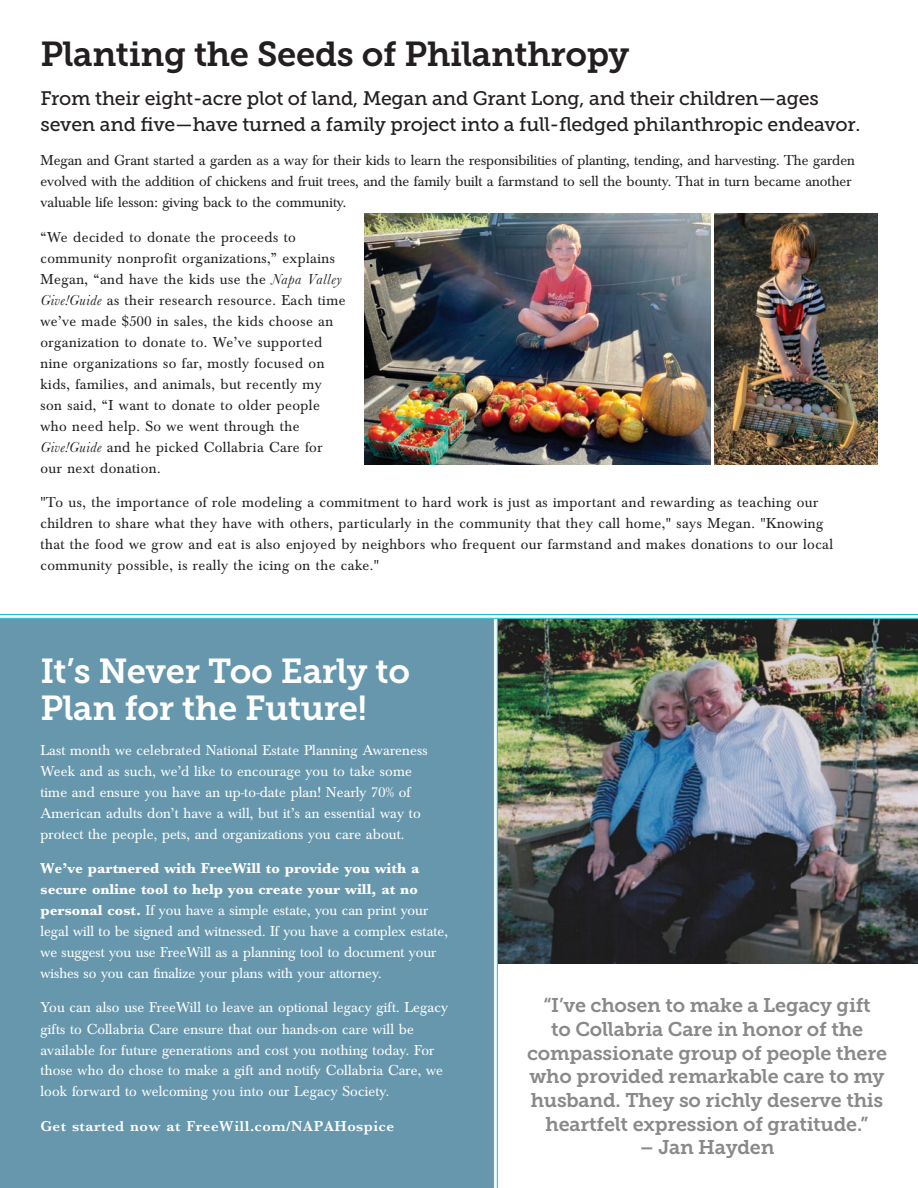
<style>
.page{position:relative;width:918px;height:1188px;background:#fff}
.page>*{position:absolute;margin:0;border:0;box-sizing:border-box;transform-origin:0 0}
.t1{font:34.5px/37.5px "Museo Slab 700";letter-spacing:-.01em;color:#fff}
.t2{font:34.5px "Museo Slab 700";letter-spacing:-.01em;color:#231f20}
.t3{font:19.8px/23.7px "Museo Slab 700";letter-spacing:-.01em;color:#89898b;text-align:center}
.t4{font:19.5px/25.5px "Museo Slab 500";letter-spacing:-.01em;color:#231f20}
.t5{font:15px/21px "Baskerville";letter-spacing:.03em;color:#231f20}
.t6{font:15px/21px "Baskerville";letter-spacing:.01em;color:#fff}
.t7{font:15px/21px "Baskerville";color:#231f20}
.t8{font:700 15px/21px "M Baskerville";color:#fff}
.t9{font:600 15px "M Baskerville";letter-spacing:.03em;color:#fff}
.s1{font-family:"M Baskerville";font-style:italic}
.s2{font-family:"M Baskerville";font-weight:700}
</style>
<div class="page">
<div style="left:0;top:615px;width:495px;height:573px;background:#6697ad"></div>
<img style="left:365px;top:213px;width:345px;height:252px">
<img style="left:715px;top:213px;width:162px;height:252px">
<img style="left:498px;top:619px;width:420px;height:344px">
<svg style="left:494px;top:619px;width:3px;height:569px"></svg>
<hr style="left:497px;top:619px;width:1px;height:569px;background:#14bdd4">
<hr style="left:493px;top:619px;width:1px;height:569px;background:#14bdd4">
<svg style="left:0;top:615px;width:918px;height:3px"></svg>
<hr style="left:0;top:618px;width:918px;height:1px;background:#14bdd4">
<hr style="left:0;top:614px;width:918px;height:1px;background:#14bdd4">
<h1 class="t2" style="left:40px;top:35px;width:591px">Planting the Seeds of Philanthropy</h1>
<h3 class="t4" style="left:40px;top:86px;width:822px">From their eight-acre plot of land, Megan and Grant Long, and their children—ages seven and five—have turned a family project into a full-fledged philanthropic endeavor.</h3>
<p class="t7" style="left:40px;top:150px;width:816px">Megan and Grant started a garden as a way for their kids to learn the responsibilities of planting, tending, and harvesting. The garden evolved with the addition of chickens and fruit trees, and the family built a farmstand to sell the bounty. That in turn became another valuable life lesson: giving back to the community.</p>
<p class="t5" style="left:40px;top:227px;width:307px">“We decided to donate the proceeds to community nonprofit organizations,” explains Megan, “and have the kids use the <span class="s1">Napa Valley Give!Guide</span> as their research resource. Each time we’ve made $500 in sales, the kids choose an organization to donate to. We’ve supported nine organizations so far, mostly focused on kids, families, and animals, but recently my son said, “I want to donate to older people who need help. So we went through the <span class="s1">Give!Guide</span> and he picked Collabria Care for our next donation.</p>
<p class="t5" style="left:40px;top:492px;width:794px">"To us, the importance of role modeling a commitment to hard work is just as important and rewarding as teaching our children to share what they have with others, particularly in the community that they call home," says Megan. "Knowing that the food we grow and eat is also enjoyed by neighbors who frequent our farmstand and makes donations to our local community possible, is really the icing on the cake."</p>
<h1 class="t1" style="left:40px;top:652px;width:371px">It’s Never Too Early to<br>Plan for the Future!</h1>
<p class="t6" style="left:40px;top:740px;width:389px">Last month we celebrated National Estate Planning Awareness Week and as such, we’d like to encourage you to take some time and ensure you have an up-to-date plan! Nearly 70% of American adults don’t have a will, but it’s an essential way to protect the people, pets, and organizations you care about.</p>
<p class="t8" style="left:40px;top:858px;width:381px">We’ve partnered with FreeWill to provide you with a secure online tool to help you create your will, at no</p>
<p class="t6" style="left:40px;top:900px;width:409px"><span class="s2">personal cost.</span> If you have a simple estate, you can print your legal will to be signed and witnessed. If you have a complex estate, we suggest you use FreeWill as a planning tool to document your wishes so you can finalize your plans with your attorney.</p>
<p class="t6" style="left:40px;top:997px;width:409px">You can also use FreeWill to leave an optional legacy gift. Legacy gifts to Collabria Care ensure that our hands-on care will be available for future generations and cost you nothing today. For those who do chose to make a gift and notify Collabria Care, we look forward to welcoming you into our Legacy Society.</p>
<p class="t9" style="left:40px;top:1117px;width:355px">Get started now at FreeWill.com/NAPAHospice</p>
<h2 class="t3" style="left:527px;top:994px;width:361px">“I’ve chosen to make a Legacy gift<br>to Collabria Care in honor of the compassionate group of people there who provided remarkable care to my husband. They so richly deserve this heartfelt expression of gratitude.”</h2>
<h2 class="t3" style="left:640px;top:1136px;width:136px">– Jan Hayden</h2>
</div>
